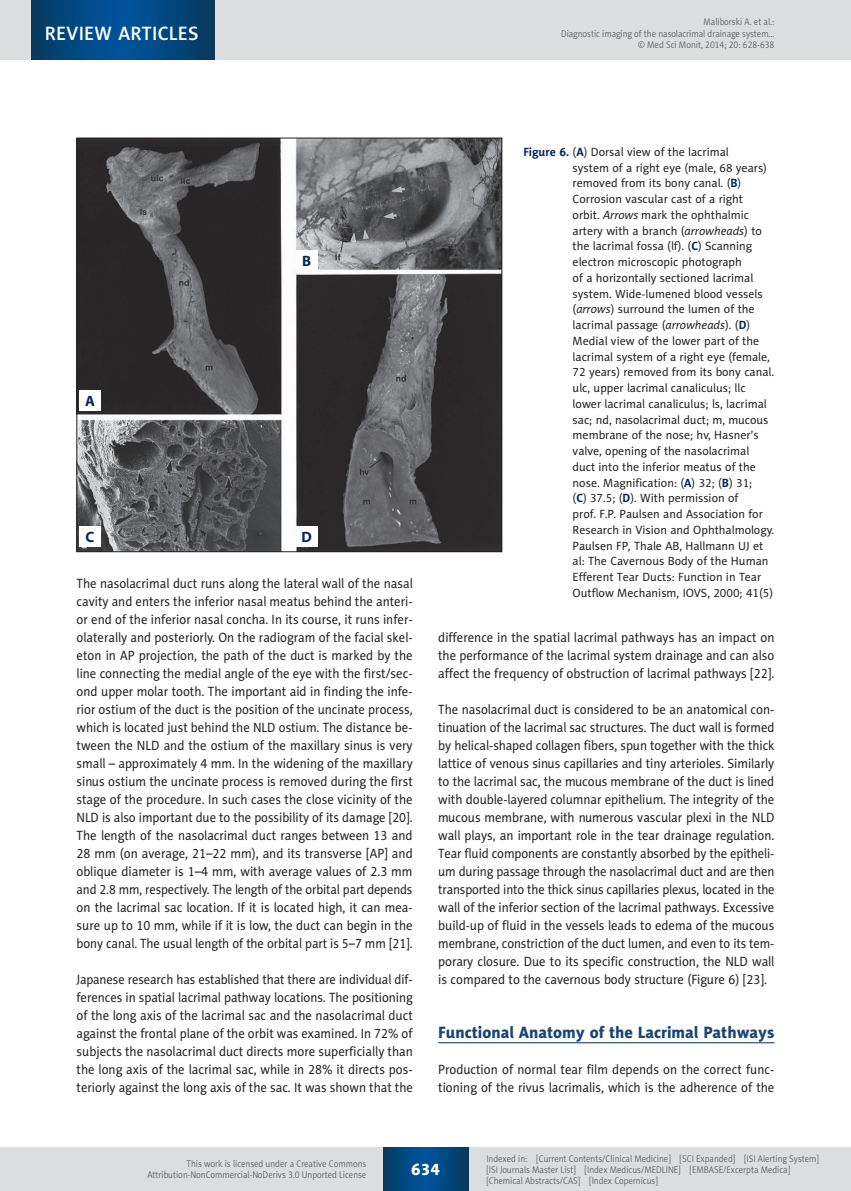
<style>
.page{position:relative;width:851px;height:1191px;background:#fff}
.page>*{position:absolute;margin:0;border:0;box-sizing:border-box;transform-origin:0 0}
.t1{font:19.5px "Naomi Sans EFN Medium";letter-spacing:.015em;color:#fff}
.MSM_Headline_1{font:16.5px "Naomi Sans EFN Heavy";color:#1a4574}
.t2{font:16.5px "Naomi Sans EFN Heavy";color:#fff}
.t3{font:700 15px "Myriad Pro";color:#00295c}
.MSM_Body{font:13.5px/18px "Naomi Sans EFN";color:#231f20;text-align:justify;scale:.95 1}
.MSM_Body-2{font:13.5px/18px "Naomi Sans EFN";color:#231f20;text-align:justify;scale:.94 1}
.MSM_Rycina_tytul{font:12px/15.8px "Naomi Sans EFN";color:#231f20}
.t4{font:9.75px/11.2px "Naomi Sans EFN Light";color:#57585a;text-align:right;scale:.9 1}
.s1{font-weight:700;color:#00295c}
.s2{font-style:italic}
</style>
<div class="page">
<hr style="left:438px;top:1042px;width:336px;height:1px;background:#00295c">
<img style="left:79px;top:140px;width:421px;height:410px">
<div style="left:79px;top:390px;width:22px;height:21px;background:#fff"></div>
<div style="left:79px;top:526px;width:22px;height:21px;background:#fff"></div>
<div style="left:296px;top:526px;width:21px;height:21px;background:#fff"></div>
<div style="left:296px;top:250px;width:21px;height:21px;background:#fff"></div>
<div style="left:0;top:1148px;width:850px;height:43px;background:#dcdddf"></div>
<svg style="left:383px;top:1148px;width:85px;height:42px;background:#02477e"></svg>
<div style="left:0;top:0;width:850px;height:60px;background:#dcdddf"></div>
<hr style="left:850px;top:0;width:1px;height:60px;background:#dcdddf">
<svg style="left:32px;top:0;width:183px;height:60px;background:#02477e"></svg>
<h1 class="t1" style="left:45px;top:22px;width:155px">REVIEW ARTICLES</h1>
<p class="t4" style="left:561px;top:16px;width:238px">Maliborski A. et al.:<br>Diagnostic imaging of the nasolacrimal drainage system… © Med Sci Monit, 2014; 20: 628-638</p>
<p class="t3" style="left:85px;top:391px;width:11px">A</p>
<p class="t3" style="left:302px;top:251px;width:11px">B</p>
<p class="t3" style="left:86px;top:527px;width:10px">C</p>
<p class="t3" style="left:301px;top:527px;width:12px">D</p>
<p class="MSM_Body" style="left:77px;top:574px;width:355px">The nasolacrimal duct runs along the lateral wall of the nasal cavity and enters the inferior nasal meatus behind the anteri&shy;or end of the inferior nasal concha. In its course, it runs infer&shy;olaterally and posteriorly. On the radiogram of the facial skel&shy;eton in AP projection, the path of the duct is marked by the line connecting the medial angle of the eye with the first/sec&shy;ond upper molar tooth. The important aid in finding the infe&shy;rior ostium of the duct is the position of the uncinate process, which is located just behind the NLD ostium. The distance be&shy;tween the NLD and the ostium of the maxillary sinus is very small – approximately 4 mm. In the widening of the maxillary sinus ostium the uncinate process is removed during the first stage of the procedure. In such cases the close vicinity of the NLD is also important due to the possibility of its damage [20].<br>The length of the nasolacrimal duct ranges between 13 and 28 mm (on average, 21–22 mm), and its transverse [AP] and oblique diameter is 1–4 mm, with average values of 2.3 mm and 2.8 mm, respectively. The length of the orbital part depends on the lacrimal sac location. If it is located high, it can mea&shy;sure up to 10 mm, while if it is low, the duct can begin in the bony canal. The usual length of the orbital part is 5–7 mm [21].</p>
<p class="MSM_Body-2" style="left:77px;top:970px;width:359px">Japanese research has established that there are individual dif&shy;ferences in spatial lacrimal pathway locations. The positioning of the long axis of the lacrimal sac and the nasolacrimal duct against the frontal plane of the orbit was examined. In 72% of subjects the nasolacrimal duct directs more superficially than the long axis of the lacrimal sac, while in 28% it directs pos&shy;teriorly against the long axis of the sac. It was shown that the</p>
<p class="MSM_Rycina_tytul" style="left:572px;top:144px;width:203px;text-indent:-49px"><span class="s1">Figure 6.</span> (<span class="s1">A</span>) Dorsal view of the lacrimal<br>system of a right eye (male, 68 years) removed from its bony canal. (<span class="s1">B</span>)<br>Corrosion vascular cast of a right<br>orbit. <span class="s2">Arrows</span> mark the ophthalmic artery with a branch (<span class="s2">arrowheads</span>) to the lacrimal fossa (lf). (<span class="s1">C</span>) Scanning electron microscopic photograph<br>of a horizontally sectioned lacrimal system. Wide-lumened blood vessels (<span class="s2">arrows</span>) surround the lumen of the lacrimal passage (<span class="s2">arrowheads</span>). (<span class="s1">D</span>)<br>Medial view of the lower part of the lacrimal system of a right eye (female, 72 years) removed from its bony canal. ulc, upper lacrimal canaliculus; llc lower lacrimal canaliculus; ls, lacrimal sac; nd, nasolacrimal duct; m, mucous membrane of the nose; hv, Hasner’s valve, opening of the nasolacrimal duct into the inferior meatus of the nose. Magnification: (<span class="s1">A</span>) 32; (<span class="s1">B</span>) 31;<br>(<span class="s1">C</span>) 37.5; (<span class="s1">D</span>). With permission of<br>prof. F.P. Paulsen and Association for Research in Vision and Ophthalmology.<br>Paulsen FP, Thale AB, Hallmann UJ et al: The Cavernous Body of the Human Efferent Tear Ducts: Function in Tear Outflow Mechanism, IOVS, 2000; 41(5)</p>
<p class="MSM_Body" style="left:438px;top:628px;width:355px">difference in the spatial lacrimal pathways has an impact on the performance of the lacrimal system drainage and can also affect the frequency of obstruction of lacrimal pathways [22].</p>
<p class="MSM_Body" style="left:438px;top:700px;width:355px">The nasolacrimal duct is considered to be an anatomical con&shy;tinuation of the lacrimal sac structures. The duct wall is formed by helical-shaped collagen fibers, spun together with the thick lattice of venous sinus capillaries and tiny arterioles. Similarly to the lacrimal sac, the mucous membrane of the duct is lined with double-layered columnar epithelium. The integrity of the mucous membrane, with numerous vascular plexi in the NLD wall plays, an important role in the tear drainage regulation.<br>Tear fluid components are constantly absorbed by the epitheli&shy;um during passage through the nasolacrimal duct and are then transported into the thick sinus capillaries plexus, located in the wall of the inferior section of the lacrimal pathways. Excessive build-up of fluid in the vessels leads to edema of the mucous membrane, constriction of the duct lumen, and even to its tem&shy;porary closure. Due to its specific construction, the NLD wall is compared to the cavernous body structure (Figure 6) [23].</p>
<p class="MSM_Headline_1" style="left:438px;top:1022px;width:337px">Functional Anatomy of the Lacrimal Pathways</p>
<p class="MSM_Body" style="left:438px;top:1060px;width:355px">Production of normal tear film depends on the correct func&shy;tioning of the rivus lacrimalis, which is the adherence of the</p>
<p class="t4" style="left:147px;top:1158px;width:245px">This work is licensed under a Creative Commons<br>Attribution-NonCommercial-NoDerivs 3.0 Unported License</p>
<p class="t2" style="left:411px;top:1159px;width:30px">634</p>
<p class="t4" style="left:486px;top:1152px;width:371px;text-align:left">Indexed in: [Current Contents/Clinical Medicine] [SCI Expanded] [ISI Alerting System] [ISI Journals Master List] [Index Medicus/MEDLINE] [EMBASE/Excerpta Medica] [Chemical Abstracts/CAS] [Index Copernicus]</p>
</div>
